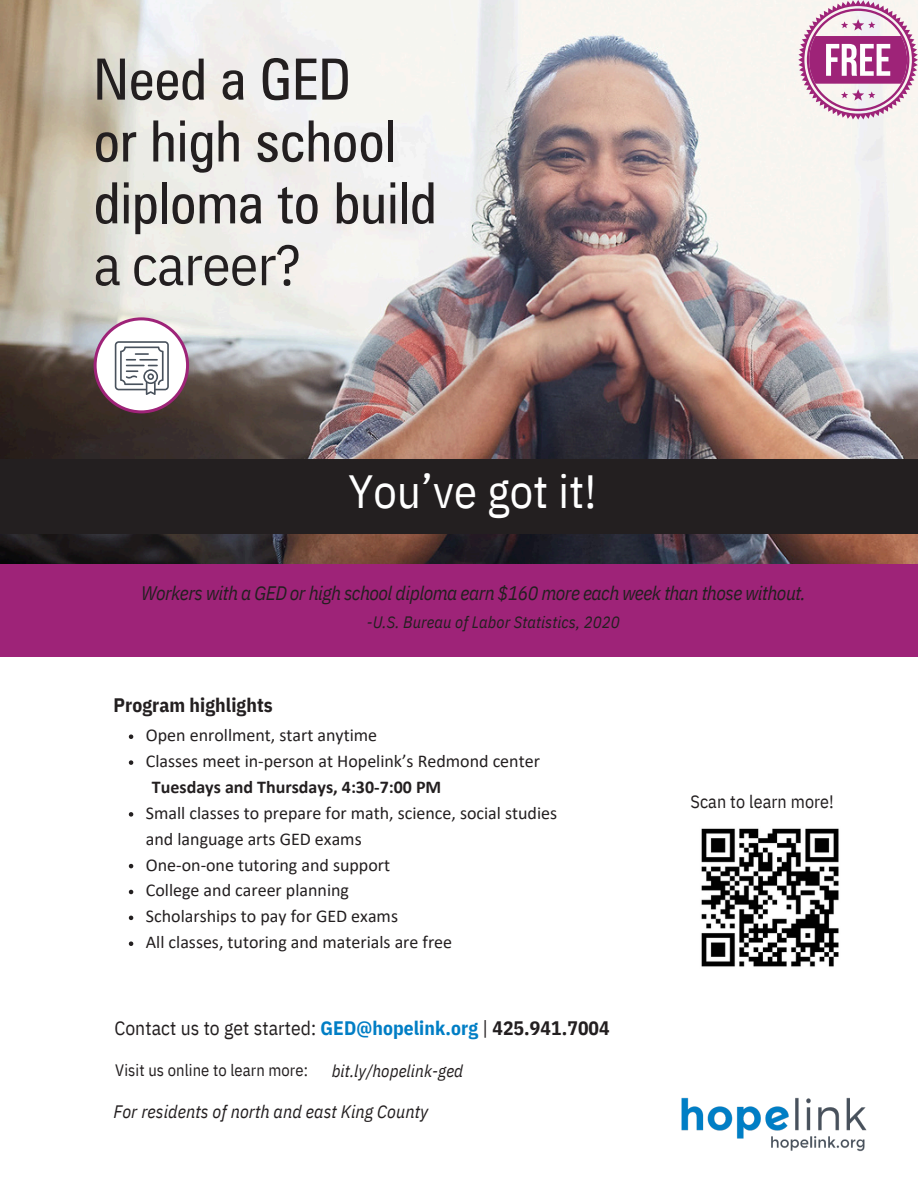
<style>
.page{position:relative;width:918px;height:1188px;background:#fff}
.page>*{position:absolute;margin:0;border:0;box-sizing:border-box;transform-origin:0 0}
.t1{font:condensed 57px/61.8px "Zurich BT";color:#231f20}
.t2{font:46.5px "IBM Plex Sans Cond";letter-spacing:.005em;color:#fff}
.t3{font:italic 19.5px "IBM Plex Sans Cond";letter-spacing:-.025em;color:#231f20}
.t4{font:19.5px "IBM Plex Sans Cond";letter-spacing:.005em;color:#231f20}
.t5{font:700 19.5px "IBM Plex Sans Cond";letter-spacing:.005em;color:#231f20}
.t6{font:18px/25.8px "Calibri";color:#231f20}
.t7{font:italic 18px "IBM Plex Sans Cond";letter-spacing:.005em;color:#231f20}
.t8{font:700 18px "Calibri";color:#231f20}
.t9{font:18px "IBM Plex Sans Cond";letter-spacing:.005em;color:#221e1f}
.t10{font:italic 17.1px "IBM Plex Sans Cond";letter-spacing:.005em;color:#231f20}
.t11{font:italic 16.5px "IBM Plex Sans Cond";letter-spacing:.005em;color:#231f20}
.t12{font:16.5px "IBM Plex Sans Cond";letter-spacing:.005em;color:#231f20}
.s1{font-family:"IBM Plex Sans Cond";font-stretch:normal}
.s2{font-weight:700;color:#007ec5}
.s3{font-weight:700}
</style>
<div class="page">
<div style="left:0;top:564px;width:918px;height:92px;background:#9e2378"></div>
<img style="left:0;top:0;width:918px;height:564px">
<svg style="left:94px;top:317px;width:95px;height:96px"></svg>
<div style="left:0;top:459px;width:918px;height:75px;background:#231f20"></div>
<img style="left:681px;top:1097px;width:186px;height:55px">
<img style="left:701px;top:828px;width:138px;height:139px">
<svg style="left:798px;top:0;width:120px;height:119px"></svg>
<svg style="left:129px;top:734px;width:4px;height:5px"></svg>
<svg style="left:129px;top:760px;width:4px;height:5px"></svg>
<svg style="left:129px;top:812px;width:4px;height:5px"></svg>
<svg style="left:129px;top:864px;width:4px;height:4px"></svg>
<svg style="left:129px;top:890px;width:4px;height:4px"></svg>
<svg style="left:129px;top:916px;width:4px;height:4px"></svg>
<svg style="left:129px;top:941px;width:4px;height:5px"></svg>
<p class="t1" style="left:94px;top:48px;width:345px">Need a GED<br>or high school diploma to build <span class="s1">a career?</span></p>
<p class="t2" style="left:349px;top:461px;width:249px">You’ve got it!</p>
<h2 class="t3" style="left:141px;top:580px;width:666px">Workers with a GED or high school diploma earn $160 more each week than those without.</h2>
<h3 class="t5" style="left:113px;top:692px;width:161px">Program highlights</h3>
<p class="t11" style="left:367px;top:611px;width:254px">-U.S. Bureau of Labor Statistics, 2020</p>
<p class="t6" style="left:146px;top:724px;width:233px">Open enrollment, start anytime</p>
<p class="t6" style="left:146px;top:750px;width:396px">Classes meet in-person at Hopelink’s Redmond center</p>
<p class="t8" style="left:152px;top:779px;width:291px">Tuesdays and Thursdays, 4:30-7:00 PM</p>
<p class="t6" style="left:146px;top:801px;width:413px">Small classes to prepare for math, science, social studies and language arts GED exams</p>
<p class="t6" style="left:146px;top:853px;width:246px">One-on-one tutoring and support</p>
<h4 class="t6" style="left:146px;top:879px;width:205px">College and career planning</h4>
<p class="t6" style="left:146px;top:905px;width:254px">Scholarships to pay for GED exams</p>
<h4 class="t6" style="left:146px;top:931px;width:308px">All classes, tutoring and materials are free</h4>
<p class="t4" style="left:114px;top:1015px;width:497px">Contact us to get started: <span class="s2">GED@hopelink.org</span> | <span class="s3">425.941.7004</span></p>
<h4 class="t12" style="left:115px;top:1059px;width:194px">Visit us online to learn more:</h4>
<h4 class="t10" style="left:332px;top:1059px;width:133px">bit.ly/hopelink-ged</h4>
<p class="t7" style="left:113px;top:1099px;width:316px">For residents of north and east King County</p>
<h3 class="t9" style="left:690px;top:789px;width:145px">Scan to learn more!</h3>
</div>
